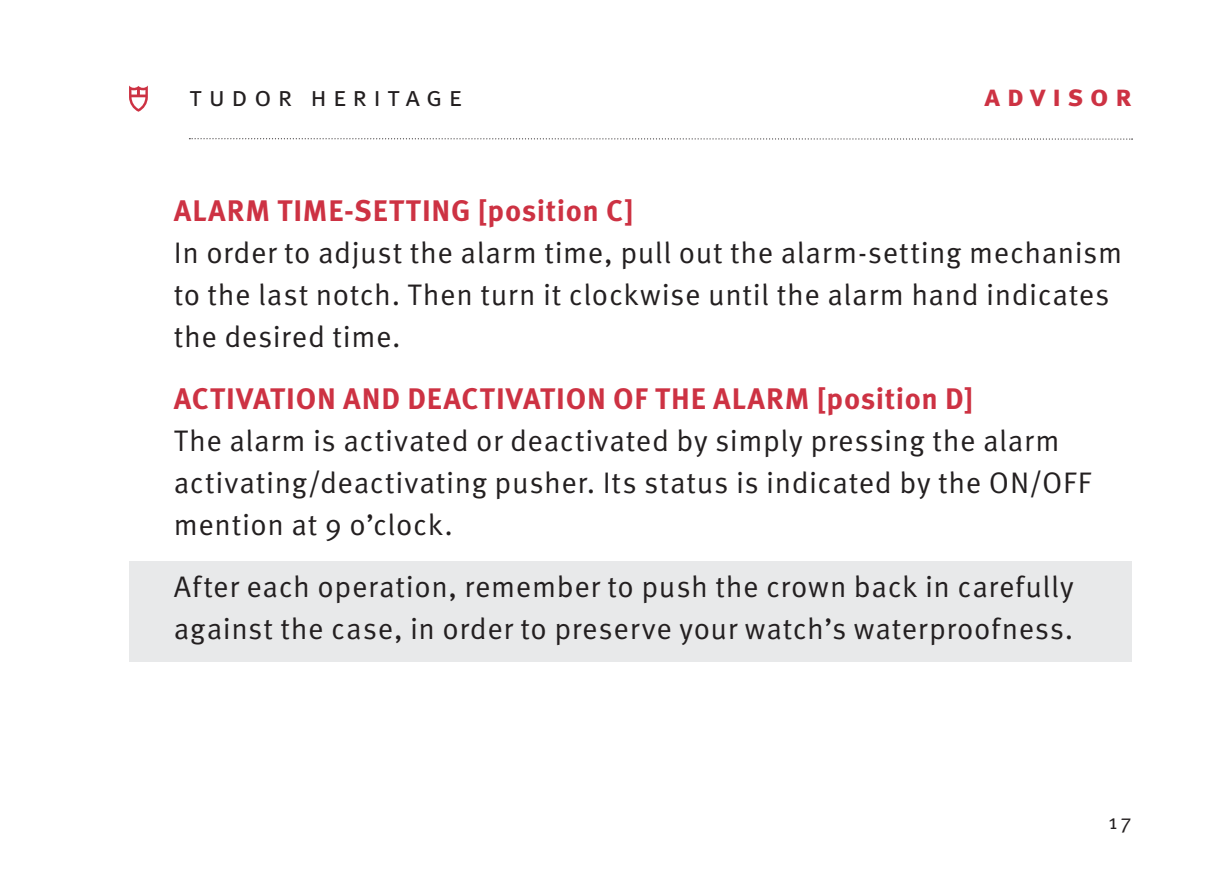
<style>
.page{position:relative;width:1211px;height:893px;background:#fff}
.page>*{position:absolute;margin:0;border:0;box-sizing:border-box;transform-origin:0 0}
.t1{font:29.75px/42px "Meta OT";letter-spacing:.02em;color:#231f20}
.t2{font:700 29.75px "Meta OT";letter-spacing:.06em;color:#cd3243}
.t3{font:700 29.75px "Meta OT";letter-spacing:.025em;color:#cd3243}
.t4{font:700 29.75px "Meta OT";letter-spacing:.205em;color:#cd3243}
.t5{font:28px "Meta OT";letter-spacing:.205em;color:#231f20}
.t6{font:21px "Meta OT";color:#231f20}
</style>
<div class="page">
<div style="left:129px;top:561px;width:1002px;height:101px;background:#e8e9ea"></div>
<svg style="left:129px;top:85px;width:19px;height:27px"></svg>
<svg style="left:189px;top:138px;width:943px;height:2px"></svg>
<p class="t5" style="left:190px;top:79px;width:274px">TUDOR HERITAGE</p>
<p class="t4" style="left:984px;top:77px;width:148px">ADVISOR</p>
<p class="t3" style="left:174px;top:192px;width:461px">ALARM TIME-SETTING [position C]</p>
<p class="t1" style="left:174px;top:232px;width:950px">In order to adjust the alarm time, pull out the alarm-setting mechanism to the last notch. Then turn it clockwise until the alarm hand indicates the desired time.</p>
<p class="t2" style="left:174px;top:380px;width:801px">ACTIVATION AND DEACTIVATION OF THE ALARM [position D]</p>
<p class="t1" style="left:174px;top:420px;width:918px">The alarm is activated or deactivated by simply pressing the alarm activating/deactivating pusher. Its status is indicated by the ON/OFF mention at 9 o’clock.</p>
<p class="t1" style="left:174px;top:566px;width:901px">After each operation, remember to push the crown back in carefully against the case, in order to preserve your watch’s waterproofness.</p>
<p class="t6" style="left:1108px;top:809px;width:24px">17</p>
</div>
